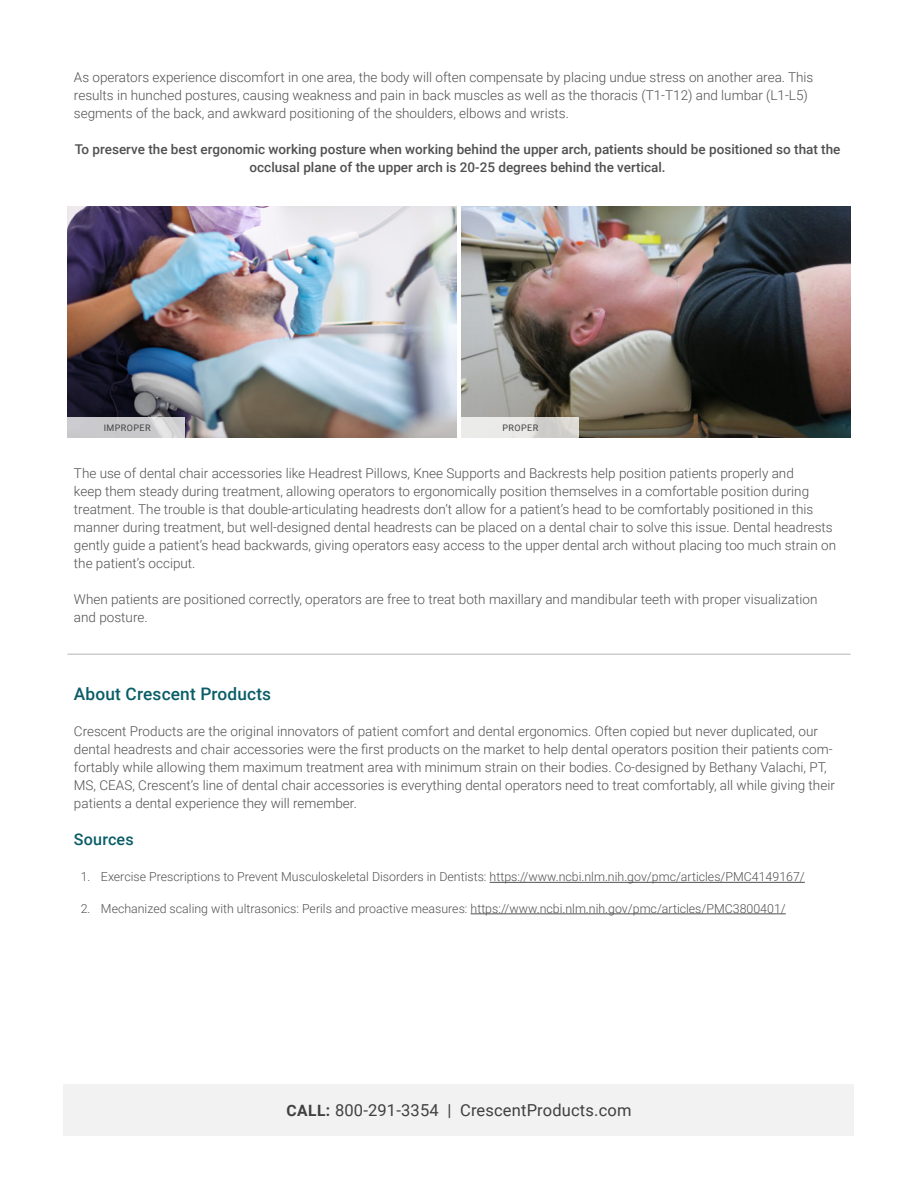
<style>
.page{position:relative;width:918px;height:1188px;background:#fff}
.page>*{position:absolute;margin:0;border:0;box-sizing:border-box;transform-origin:0 0}
.t1{font:500 17.25px "Roboto";letter-spacing:.01em;color:#0a5d67}
.t2{font:16.5px "Roboto";letter-spacing:.01em;color:#404040}
.t3{font:500 16.2px "Roboto";letter-spacing:.01em;color:#0a5d67}
.t4{font:300 13.5px/18px "Roboto";color:#505050}
.t5{font:500 13.5px/18px "Roboto";color:#505050;text-align:center}
.t6{font:300 12.3px "Roboto";color:#505050}
.t7{font:9px "Roboto";letter-spacing:.045em;color:#404040}
.s1{font-weight:700;font-size:15.6px}
</style>
<div class="page">
<div style="left:64px;top:1084px;width:790px;height:52px;background:#f2f2f2"></div>
<hr style="left:68px;top:654px;width:782px;height:1px;background:#b3b3b3">
<img style="left:462px;top:206px;width:388px;height:232px">
<img style="left:67px;top:206px;width:389px;height:232px">
<svg style="left:68px;top:418px;width:117px;height:20px;background:#cdcccf"></svg>
<svg style="left:462px;top:418px;width:117px;height:20px;background:#e1e0de"></svg>
<hr style="left:490px;top:882px;width:315px;height:1px;background:#505050">
<hr style="left:471px;top:914px;width:315px;height:1px;background:#505050">
<p class="t4" style="left:74px;top:68px;width:741px">As operators experience discomfort in one area, the body will often compensate by placing undue stress on another area. This results in hunched postures, causing weakness and pain in back muscles as well as the thoracis (T1-T12) and lumbar (L1-L5) segments of the back, and awkward positioning of the shoulders, elbows and wrists.</p>
<p class="t5" style="left:75px;top:140px;width:767px">To preserve the best ergonomic working posture when working behind the upper arch, patients should be positioned so that the occlusal plane of the upper arch is 20-25 degrees behind the vertical.</p>
<p class="t7" style="left:104px;top:422px;width:48px">IMPROPER</p>
<p class="t7" style="left:503px;top:422px;width:37px">PROPER</p>
<p class="t4" style="left:74px;top:464px;width:764px">The use of dental chair accessories like Headrest Pillows, Knee Supports and Backrests help position patients properly and<br>keep them steady during treatment, allowing operators to ergonomically position themselves in a comfortable position during treatment. The trouble is that double-articulating headrests don’t allow for a patient’s head to be comfortably positioned in this manner during treatment, but well-designed dental headrests can be placed on a dental chair to solve this issue. Dental headrests gently guide a patient’s head backwards, giving operators easy access to the upper dental arch without placing too much strain on the patient’s occiput.</p>
<p class="t4" style="left:74px;top:590px;width:745px">When patients are positioned correctly, operators are free to treat both maxillary and mandibular teeth with proper visualization and posture.</p>
<p class="t1" style="left:74px;top:682px;width:199px">About Crescent Products</p>
<p class="t4" style="left:74px;top:722px;width:762px">Crescent Products are the original innovators of patient comfort and dental ergonomics. Often copied but never duplicated, our dental headrests and chair accessories were the first products on the market to help dental operators position their patients com&shy;fortably while allowing them maximum treatment area with minimum strain on their bodies. Co-designed by Bethany Valachi, PT, MS, CEAS, Crescent’s line of dental chair accessories is everything dental operators need to treat comfortably, all while giving their patients a dental experience they will remember.</p>
<p class="t3" style="left:74px;top:828px;width:61px">Sources</p>
<p class="t6" style="left:81px;top:868px;width:726px">1. Exercise Prescriptions to Prevent Musculoskeletal Disorders in Dentists: https://www.ncbi.nlm.nih.gov/pmc/articles/PMC4149167/</p>
<p class="t6" style="left:81px;top:900px;width:707px">2. Mechanized scaling with ultrasonics: Perils and proactive measures: https://www.ncbi.nlm.nih.gov/pmc/articles/PMC3800401/</p>
<p class="t2" style="left:287px;top:1098px;width:347px"><span class="s1">CALL:</span> 800-291-3354 | CrescentProducts.com</p>
</div>
